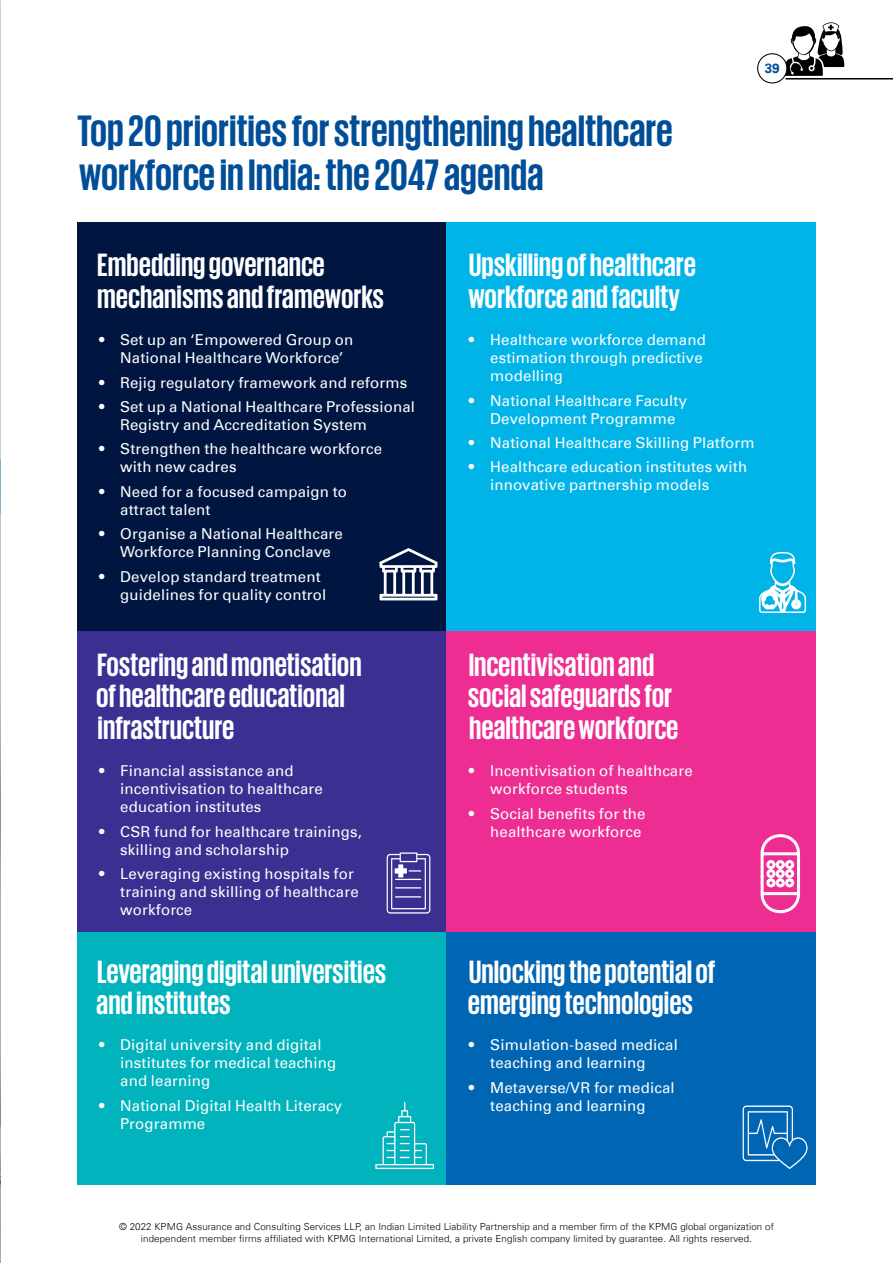
<style>
.page{position:relative;width:893px;height:1263px;background:#fff}
.page>*{position:absolute;margin:0;border:0;box-sizing:border-box;transform-origin:0 0}
.t1{font:700 45px/43.5px "KPMG";color:#004e98}
.t2{font:700 33px/31.5px "KPMG";color:#fff}
.t3{font:15px/18px "Universfor KPMG";letter-spacing:.01em;color:#fff}
.t4{font:700 13.5px "Universfor KPMG";color:#004e98}
.t5{font:300 9.75px/12px "Universfor KPMG";letter-spacing:.01em;color:#000;text-align:center}
</style>
<div class="page">
<img style="left:0;top:459px;width:1px;height:804px">
<div style="left:77px;top:222px;width:369px;height:409px;background:#001641"></div>
<div style="left:77px;top:631px;width:369px;height:302px;background:#393092"></div>
<div style="left:77px;top:933px;width:369px;height:252px;background:#00b3bc"></div>
<div style="left:446px;top:222px;width:370px;height:409px;background:#00b4e8"></div>
<div style="left:446px;top:631px;width:370px;height:302px;background:#ed2d92"></div>
<div style="left:446px;top:933px;width:370px;height:252px;background:#0066b3"></div>
<svg style="left:784px;top:22px;width:60px;height:54px"></svg>
<div style="left:758px;top:54px;width:29px;height:29px;background:#fff;border-radius:50%"></div>
<div style="left:757px;top:53px;width:30px;height:30px;border:1px solid #000;border-radius:50%"></div>
<hr style="left:786px;top:78px;width:107px;height:2px;background:#000">
<svg style="left:379px;top:548px;width:59px;height:53px"></svg>
<svg style="left:760px;top:834px;width:40px;height:80px"></svg>
<svg style="left:387px;top:852px;width:43px;height:61px"></svg>
<svg style="left:759px;top:551px;width:48px;height:62px"></svg>
<svg style="left:743px;top:1105px;width:64px;height:64px"></svg>
<svg style="left:375px;top:1102px;width:59px;height:67px"></svg>
<h1 class="t1" style="left:77px;top:108px;width:597px">Top 20 priorities for strengthening healthcare workforce in India: the 2047 agenda</h1>
<p class="t4" style="left:765px;top:60px;width:17px">39</p>
<h2 class="t2" style="left:97px;top:248px;width:288px">Embedding governance mechanisms and frameworks</h2>
<p class="t3" style="left:120px;top:331px;width:235px;text-indent:-21px">• Set up an ‘Empowered Group on<br>National Healthcare Workforce’</p>
<p class="t3" style="left:99px;top:373px;width:310px">• Rejig regulatory framework and reforms</p>
<p class="t3" style="left:120px;top:398px;width:296px;text-indent:-21px">• Set up a National Healthcare Professional<br>Registry and Accreditation System</p>
<p class="t3" style="left:120px;top:440px;width:263px;text-indent:-21px">• Strengthen the healthcare workforce with new cadres</p>
<p class="t3" style="left:120px;top:482px;width:228px;text-indent:-21px">• Need for a focused campaign to attract talent</p>
<p class="t3" style="left:120px;top:525px;width:224px;text-indent:-21px">• Organise a National Healthcare<br>Workforce Planning Conclave</p>
<p class="t3" style="left:120px;top:567px;width:208px;text-indent:-21px">• Develop standard treatment guidelines for quality control</p>
<h2 class="t2" style="left:96px;top:648px;width:267px">Fostering and monetisation of healthcare educational infrastructure</h2>
<p class="t3" style="left:120px;top:762px;width:204px;text-indent:-21px">• Financial assistance and incentivisation to healthcare education institutes</p>
<p class="t3" style="left:120px;top:822px;width:243px;text-indent:-21px">• CSR fund for healthcare trainings, skilling and scholarship</p>
<p class="t3" style="left:120px;top:864px;width:240px;text-indent:-21px">• Leveraging existing hospitals for training and skilling of healthcare workforce</p>
<h2 class="t2" style="left:96px;top:955px;width:292px">Leveraging digital universities and institutes</h2>
<p class="t3" style="left:120px;top:1036px;width:218px;text-indent:-21px">• Digital university and digital institutes for medical teaching and learning</p>
<p class="t3" style="left:120px;top:1096px;width:224px;text-indent:-21px">• National Digital Health Literacy<br>Programme</p>
<h2 class="t2" style="left:468px;top:248px;width:229px">Upskilling of healthcare workforce and faculty</h2>
<p class="t3" style="left:490px;top:331px;width:217px;text-indent:-21px">• Healthcare workforce demand estimation through predictive modelling</p>
<p class="t3" style="left:490px;top:391px;width:198px;text-indent:-21px">• National Healthcare Faculty<br>Development Programme</p>
<p class="t3" style="left:469px;top:434px;width:287px">• National Healthcare Skilling Platform</p>
<p class="t3" style="left:490px;top:458px;width:258px;text-indent:-21px">• Healthcare education institutes with innovative partnership models</p>
<h2 class="t2" style="left:468px;top:648px;width:212px">Incentivisation and social safeguards for healthcare workforce</h2>
<p class="t3" style="left:490px;top:762px;width:204px;text-indent:-21px">• Incentivisation of healthcare workforce students</p>
<p class="t3" style="left:469px;top:804px;width:178px;text-align:right">• Social benefits for the healthcare workforce</p>
<h2 class="t2" style="left:468px;top:955px;width:249px">Unlocking the potential of emerging technologies</h2>
<p class="t3" style="left:490px;top:1036px;width:189px;text-indent:-21px">• Simulation-based medical teaching and learning</p>
<p class="t3" style="left:469px;top:1078px;width:207px;text-align:center">• Metaverse/VR for medical teaching and learning</p>
<p class="t5" style="left:119px;top:1221px;width:656px">© 2022 KPMG Assurance and Consulting Services LLP, an Indian Limited Liability Partnership and a member firm of the KPMG global organization of independent member firms affiliated with KPMG International Limited, a private English company limited by guarantee. All rights reserved.</p>
</div>
